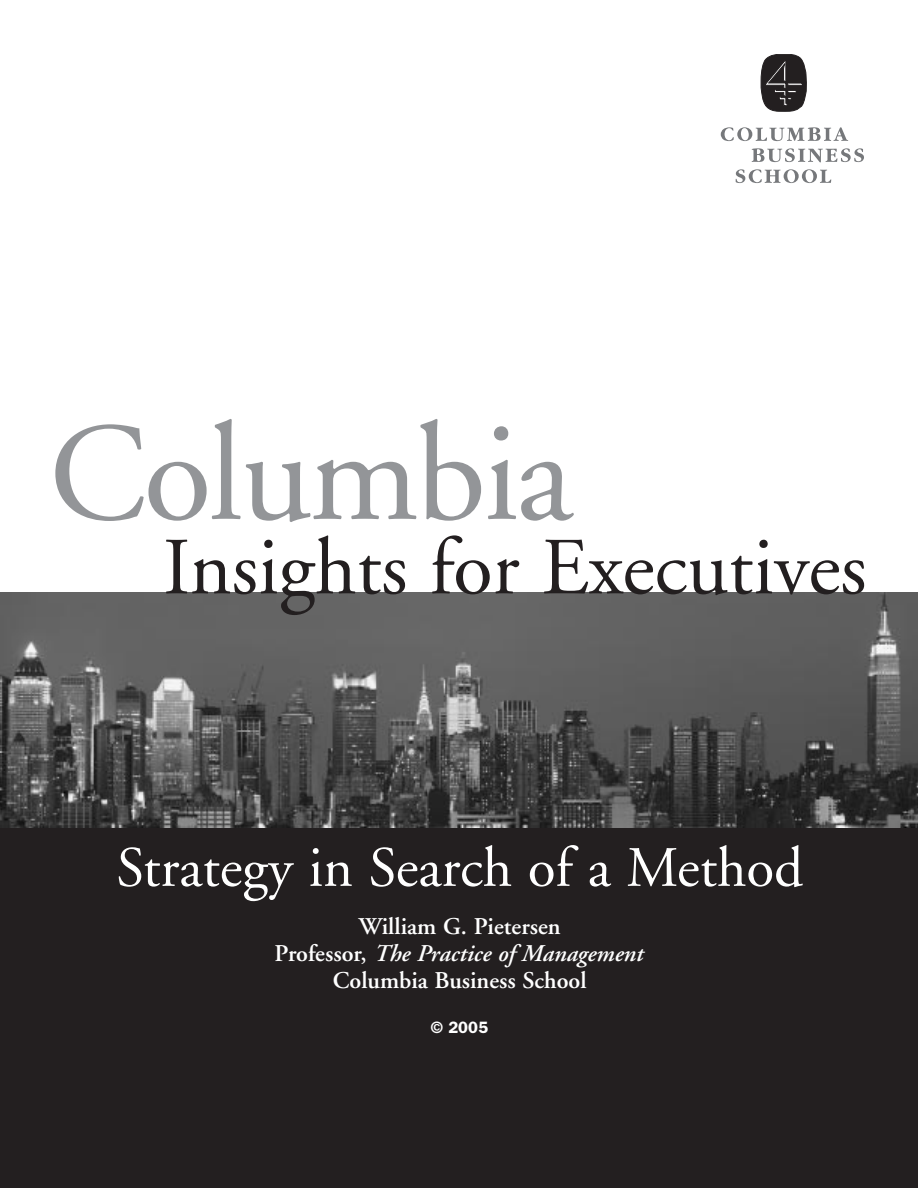
<style>
.page{position:relative;width:918px;height:1188px;background:#fff}
.page>*{position:absolute;margin:0;border:0;box-sizing:border-box;transform-origin:0 0}
.t1{font:139.65px "Adobe Garamond";letter-spacing:-.02em;color:#939598}
.t2{font:81px "Adobe Garamond";color:#231f20}
.t3{font:57px "Adobe Garamond";color:#fff}
.t4{font:600 24px/27px "Adobe Garamond";color:#fff;text-align:center}
.t5{font:600 16.5px "Franklin Gothic";color:#fff}
.s1{font-style:italic}
</style>
<div class="page">
<div style="left:0;top:593px;width:918px;height:595px;background:#231f20"></div>
<svg style="left:761px;top:55px;width:46px;height:56px;background:#433f40"></svg>
<svg style="left:721px;top:127px;width:127px;height:14px"></svg>
<svg style="left:752px;top:148px;width:112px;height:14px"></svg>
<svg style="left:736px;top:169px;width:95px;height:14px"></svg>
<img style="left:0;top:593px;width:918px;height:234px">
<h1 class="t1" style="left:49px;top:418px;width:525px">Columbia</h1>
<h2 class="t2" style="left:163px;top:535px;width:705px">Insights for Executives</h2>
<h3 class="t3" style="left:116px;top:845px;width:688px">Strategy in Search of a Method</h3>
<p class="t4" style="left:275px;top:915px;width:369px">William G. Pietersen<br>Professor, <span class="s1">The Practice of Management<br></span>Columbia Business School</p>
<p class="t5" style="left:431px;top:1022px;width:59px">© 2005</p>
</div>
